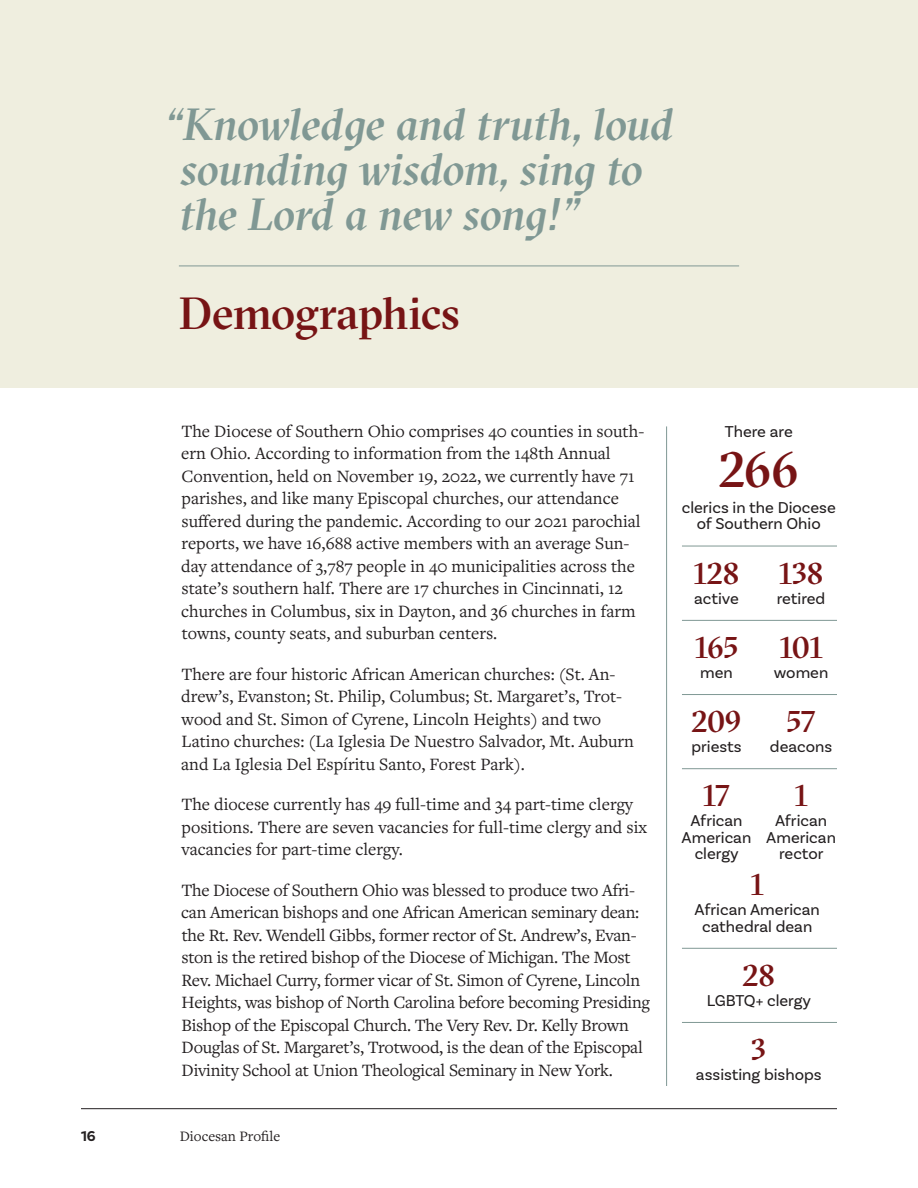
<style>
.page{position:relative;width:918px;height:1188px;background:#fff}
.page>*{position:absolute;margin:0;border:0;box-sizing:border-box;transform-origin:0 0}
.t1{font:500 49.5px "GT Sectra Fine";color:#771415}
.t2{font:italic 500 45px/45px "GT Sectra Fine";letter-spacing:-.01em;color:#809894}
.t3{font:500 45px "GT Sectra Fine";color:#771415}
.t4{font:500 30px "GT Sectra Fine";letter-spacing:-.02em;color:#771415}
.t5{font:18px/22.5px "Freight Text Pro";color:#231f20}
.t6{font:16.5px/16.5px "Basic Sans";color:#231f20;text-align:center}
.t7{font:15px "Freight Text Pro";color:#231f20}
.t8{font:700 15px "Basic Sans";color:#231f20}
</style>
<div class="page">
<hr style="left:81px;top:1108px;width:756px;height:1px;background:#231f20">
<div style="left:0;top:0;width:918px;height:388px;background:#efeedf"></div>
<hr style="left:179px;top:266px;width:560px;height:1px;background:#809894">
<hr style="left:666px;top:426px;width:1px;height:660px;background:#809894">
<hr style="left:682px;top:546px;width:155px;height:1px;background:#809894">
<hr style="left:682px;top:620px;width:155px;height:1px;background:#809894">
<hr style="left:682px;top:694px;width:155px;height:1px;background:#809894">
<hr style="left:682px;top:768px;width:155px;height:1px;background:#809894">
<hr style="left:682px;top:948px;width:155px;height:1px;background:#809894">
<hr style="left:682px;top:1022px;width:155px;height:1px;background:#809894">
<h2 class="t2" style="left:180px;top:101px;width:495px;text-indent:-15px">“Knowledge and truth, loud sounding wisdom, sing to the Lord a new song!”</h2>
<h2 class="t3" style="left:179px;top:287px;width:282px">Demographics</h2>
<p class="t5" style="left:181px;top:419px;width:465px">The Diocese of Southern Ohio comprises 40 counties in south&shy;ern Ohio. According to information from the 148th Annual Convention, held on November 19, 2022, we currently have 71 parishes, and like many Episcopal churches, our attendance suffered during the pandemic. According to our 2021 parochial reports, we have 16,688 active members with an average Sun&shy;day attendance of 3,787 people in 40 municipalities across the state’s southern half. There are 17 churches in Cincinnati, 12 churches in Columbus, six in Dayton, and 36 churches in farm towns, county seats, and suburban centers.</p>
<p class="t5" style="left:181px;top:662px;width:454px">There are four historic African American churches: (St. An&shy;drew’s, Evanston; St. Philip, Columbus; St. Margaret’s, Trot&shy;wood and St. Simon of Cyrene, Lincoln Heights) and two Latino churches: (La Iglesia De Nuestro Salvador, Mt. Auburn and La Iglesia Del Espíritu Santo, Forest Park).</p>
<p class="t5" style="left:181px;top:792px;width:467px">The diocese currently has 49 full-time and 34 part-time clergy positions. There are seven vacancies for full-time clergy and six vacancies for part-time clergy.</p>
<p class="t5" style="left:181px;top:878px;width:470px">The Diocese of Southern Ohio was blessed to produce two Afri&shy;can American bishops and one African American seminary dean: the Rt. Rev. Wendell Gibbs, former rector of St. Andrew’s, Evan&shy;ston is the retired bishop of the Diocese of Michigan. The Most Rev. Michael Curry, former vicar of St. Simon of Cyrene, Lincoln Heights, was bishop of North Carolina before becoming Presiding Bishop of the Episcopal Church. The Very Rev. Dr. Kelly Brown Douglas of St. Margaret’s, Trotwood, is the dean of the Episcopal Divinity School at Union Theological Seminary in New York.</p>
<p class="t8" style="left:81px;top:1127px;width:16px">16</p>
<p class="t7" style="left:180px;top:1126px;width:102px">Diocesan Profile</p>
<p class="t6" style="left:725px;top:423px;width:69px">There are</p>
<h1 class="t1" style="left:719px;top:441px;width:81px">266</h1>
<p class="t6" style="left:682px;top:499px;width:156px">clerics in the Diocese of Southern Ohio</p>
<h3 class="t4" style="left:694px;top:556px;width:47px">128</h3>
<h3 class="t4" style="left:779px;top:556px;width:46px">138</h3>
<p class="t6" style="left:694px;top:590px;width:46px">active</p>
<p class="t6" style="left:777px;top:590px;width:50px">retired</p>
<h3 class="t4" style="left:695px;top:630px;width:45px">165</h3>
<h3 class="t4" style="left:780px;top:630px;width:45px">101</h3>
<p class="t6" style="left:700px;top:664px;width:34px">men</p>
<p class="t6" style="left:774px;top:664px;width:56px">women</p>
<h3 class="t4" style="left:692px;top:704px;width:51px">209</h3>
<h3 class="t4" style="left:786px;top:704px;width:31px">57</h3>
<p class="t6" style="left:691px;top:738px;width:52px">priests</p>
<p class="t6" style="left:770px;top:738px;width:64px">deacons</p>
<h3 class="t4" style="left:703px;top:778px;width:29px">17</h3>
<h3 class="t4" style="left:794px;top:778px;width:15px">1</h3>
<p class="t6" style="left:682px;top:812px;width:71px">African<br>American clergy</p>
<p class="t6" style="left:766px;top:812px;width:71px">African<br>American rector</p>
<h3 class="t4" style="left:751px;top:867px;width:15px">1</h3>
<p class="t6" style="left:695px;top:901px;width:127px">African American cathedral dean</p>
<h3 class="t4" style="left:743px;top:958px;width:34px">28</h3>
<p class="t6" style="left:707px;top:992px;width:106px">LGBTQ+ clergy</p>
<h3 class="t4" style="left:751px;top:1032px;width:17px">3</h3>
<p class="t6" style="left:696px;top:1066px;width:127px">assisting bishops</p>
</div>
